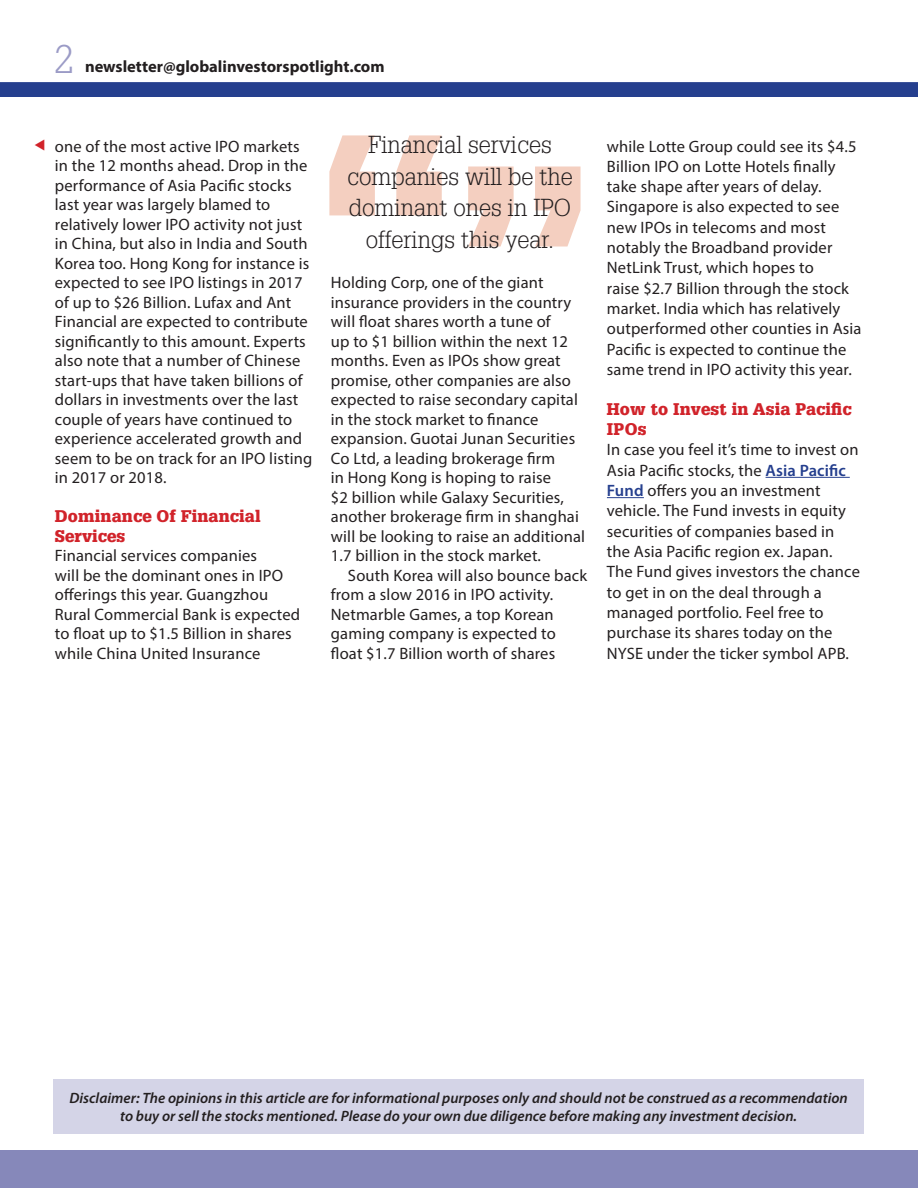
<style>
.page{position:relative;width:918px;height:1188px;background:#fff}
.page>*{position:absolute;margin:0;border:0;box-sizing:border-box;transform-origin:0 0}
.t1{font:900 261.3px "Glypha";color:#f4cfc0}
.t2{font:300 39px "Glypha";color:#9b9bc6}
.GIS_quote{font:300 24px/31.5px "Glypha";color:#231f20;text-align:center}
.gis_body_1{font:16.5px/19.5px "Myriad Pro";letter-spacing:.01em;color:#231f20}
.GIS_x_head{font:900 16.5px/19.5px "Glypha";letter-spacing:.01em;color:#d1232a}
.t3{font:700 16.5px "Myriad Pro";color:#231f20}
.t4{font:italic 600 15px/18px "Myriad Pro";color:#231f20;text-align:center}
.s1{font-weight:600;color:#253f8e}
</style>
<div class="page">
<hr style="left:766px;top:477px;width:84px;height:1px;background:#253f8e">
<hr style="left:607px;top:497px;width:37px;height:1px;background:#253f8e">
<div style="left:0;top:0;width:918px;height:97px;background:#253f8e"></div>
<div style="left:0;top:0;width:918px;height:82px;background:#fff"></div>
<div style="left:0;top:1150px;width:918px;height:38px;background:#8688ba"></div>
<div style="left:53px;top:1079px;width:811px;height:55px;background:#d4d4e7"></div>
<p class="t2" style="left:54px;top:37px;width:21px">2</p>
<p class="t3" style="left:85px;top:55px;width:301px">newsletter@globalinvestorspotlight.com</p>
<p class="gis_body_1" style="left:55px;top:136px;width:259px">one of the most active IPO markets in the 12 months ahead. Drop in the performance of Asia Pacific stocks last year was largely blamed to relatively lower IPO activity not just in China, but also in India and South Korea too. Hong Kong for instance is expected to see IPO listings in 2017 of up to $26 Billion. Lufax and Ant Financial are expected to contribute significantly to this amount. Experts also note that a number of Chinese start-ups that have taken billions of dollars in investments over the last couple of years have continued to experience accelerated growth and seem to be on track for an IPO listing in 2017 or 2018.</p>
<p class="GIS_x_head" style="left:55px;top:506px;width:207px">Dominance Of Financial<br>Services</p>
<p class="gis_body_1" style="left:55px;top:545px;width:247px">Financial services companies<br>will be the dominant ones in IPO offerings this year. Guangzhou<br>Rural Commercial Bank is expected to float up to $1.5 Billion in shares while China United Insurance</p>
<p class="t1" style="left:313px;top:71px;width:147px">“</p>
<p class="GIS_quote" style="left:347px;top:130px;width:227px">Financial services companies will be the dominant ones in IPO offerings this year.</p>
<p class="t1" style="left:597px;top:311px;width:147px;rotate:-180deg">“</p>
<p class="gis_body_1" style="left:331px;top:272px;width:256px">Holding Corp, one of the giant insurance providers in the country will float shares worth a tune of<br>up to $1 billion within the next 12 months. Even as IPOs show great promise, other companies are also expected to raise secondary capital in the stock market to finance expansion. Guotai Junan Securities Co Ltd, a leading brokerage firm<br>in Hong Kong is hoping to raise<br>$2 billion while Galaxy Securities, another brokerage firm in shanghai will be looking to raise an additional 1.7 billion in the stock market.</p>
<p class="gis_body_1" style="left:331px;top:565px;width:258px;text-indent:17px">South Korea will also bounce back from a slow 2016 in IPO activity.<br>Netmarble Games, a top Korean gaming company is expected to float $1.7 Billion worth of shares</p>
<p class="gis_body_1" style="left:607px;top:136px;width:256px;line-height:20.2px">while Lotte Group could see its $4.5<br>Billion IPO on Lotte Hotels finally take shape after years of delay.<br>Singapore is also expected to see new IPOs in telecoms and most notably the Broadband provider NetLink Trust, which hopes to<br>raise $2.7 Billion through the stock market. India which has relatively outperformed other counties in Asia Pacific is expected to continue the same trend in IPO activity this year.</p>
<p class="GIS_x_head" style="left:607px;top:399px;width:246px;line-height:20.2px">How to Invest in Asia Pacific<br>IPOs</p>
<p class="gis_body_1" style="left:607px;top:439px;width:255px;line-height:20.2px">In case you feel it’s time to invest on Asia Pacific stocks, the <span class="s1">Asia Pacific Fund</span> offers you an investment vehicle. The Fund invests in equity securities of companies based in the Asia Pacific region ex. Japan.<br>The Fund gives investors the chance to get in on the deal through a managed portfolio. Feel free to purchase its shares today on the NYSE under the ticker symbol APB.</p>
<p class="t4" style="left:69px;top:1089px;width:780px">Disclaimer: The opinions in this article are for informational purposes only and should not be construed as a recommendation to buy or sell the stocks mentioned. Please do your own due diligence before making any investment decision.</p>
</div>
